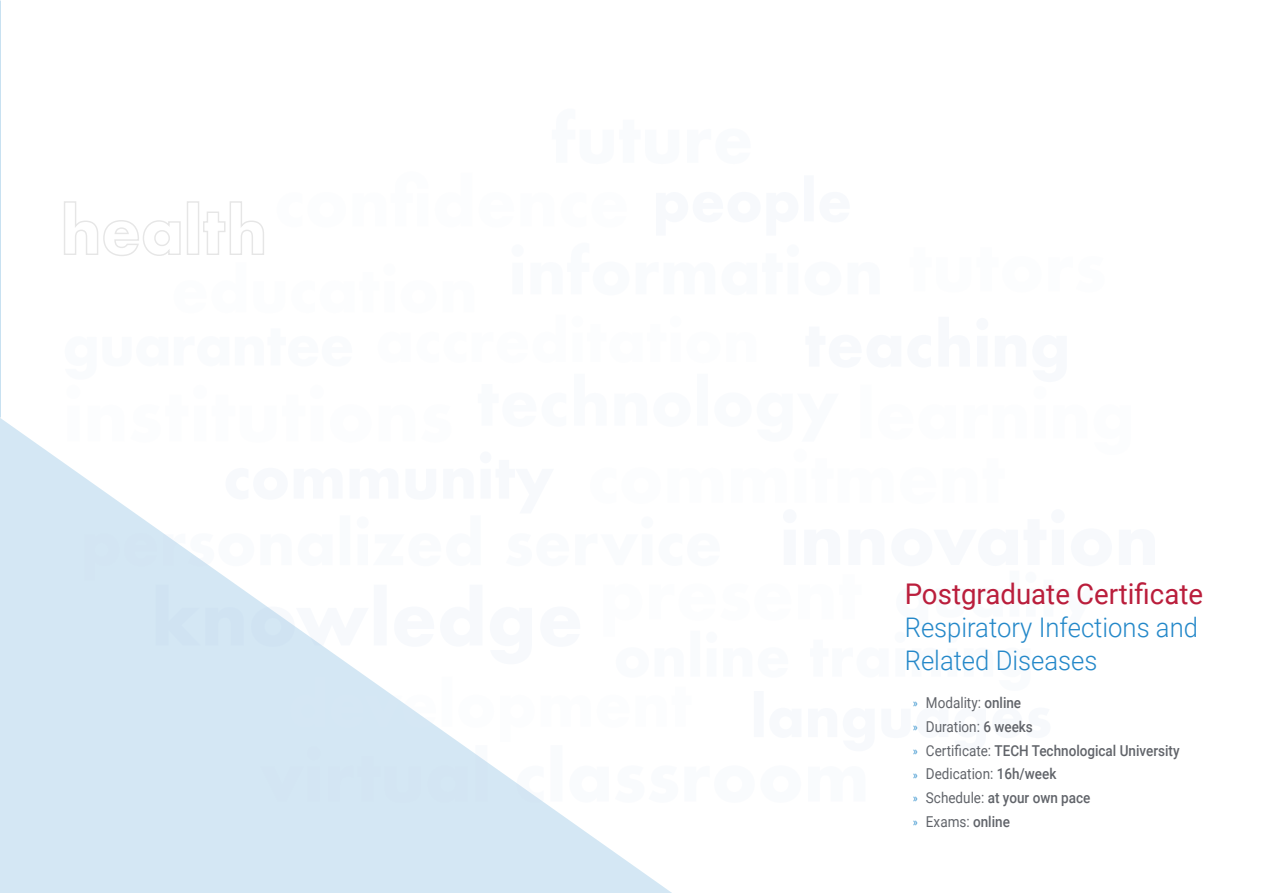
<style>
.page{position:relative;width:1263px;height:893px;background:#fff}
.page>*{position:absolute;margin:0;border:0;box-sizing:border-box;transform-origin:0 0}
.t1{font:28.5px "Roboto";color:#ba1e3c}
.t2{font:300 27px/33px "Roboto";color:#2488c9;scale:.95 1}
.t3{font:500 15px/23.7px "Roboto";color:#61646a;scale:.9 1}
.s1{font-family:"Myriad Pro";font-weight:400;font-size:12px;color:#2488c9}
.s2{font-weight:400}
</style>
<div class="page">
<div style="left:0;top:418px;width:672px;height:475px;background:#d4e7f4"></div>
<svg style="left:63px;top:201px;width:609px;height:602px"></svg>
<h1 class="t1" style="left:905px;top:573px;width:300px">Postgraduate Certificate</h1>
<h2 class="t2" style="left:905px;top:609px;width:310px">Respiratory Infections and<br>Related Diseases</h2>
<p class="t3" style="left:913px;top:690px;width:297px"><span class="s1">»</span> <span class="s2">Modality:</span> online<br><span class="s1">»</span> <span class="s2">Duration:</span> 6 weeks<br><span class="s1">»</span> <span class="s2">Certificate:</span> TECH Technological University <span class="s1">»</span> <span class="s2">Dedication:</span> 16h/week<br><span class="s1">»</span> <span class="s2">Schedule:</span> at your own pace<br><span class="s1">»</span> <span class="s2">Exams:</span> online</p>
</div>
